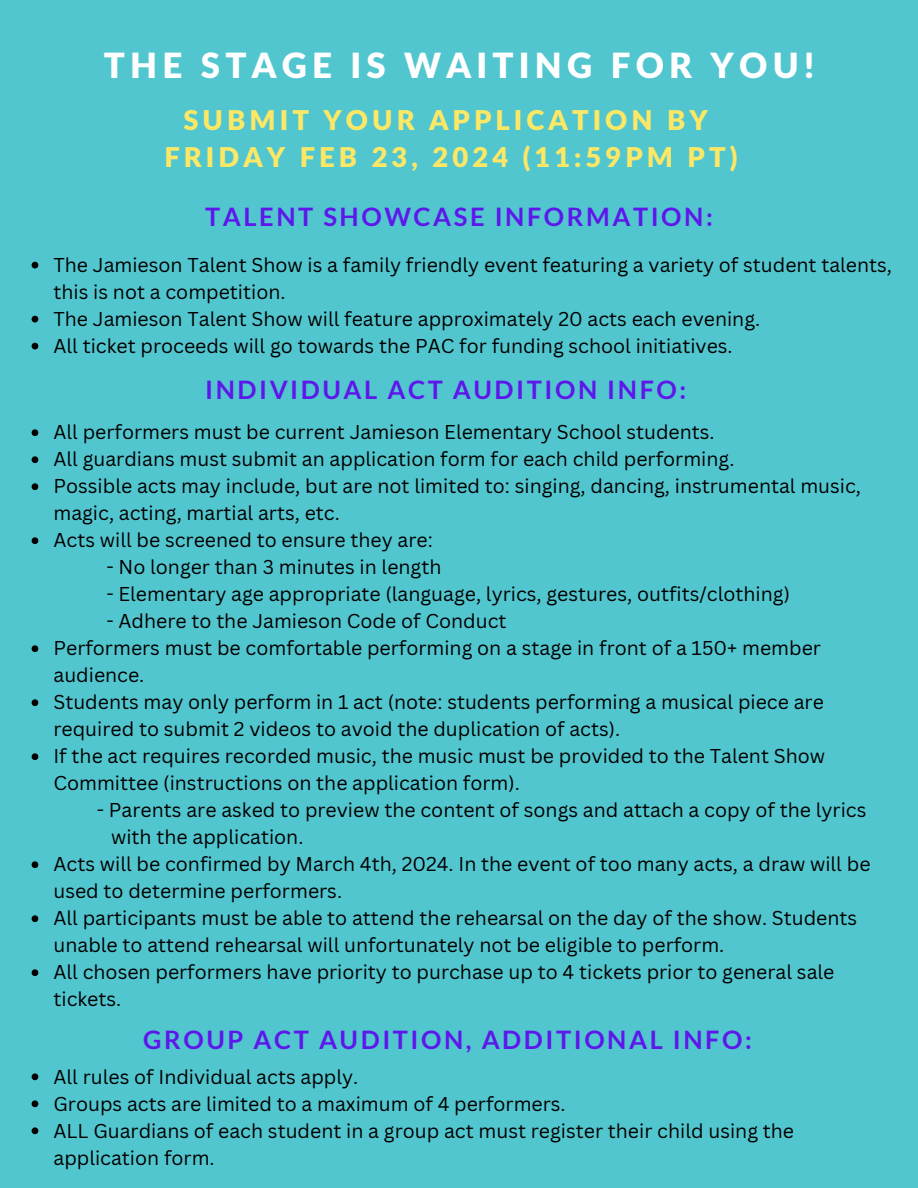
<style>
.page{position:relative;width:918px;height:1188px;background:#52c6cf}
.page>*{position:absolute;margin:0;border:0;box-sizing:border-box;transform-origin:0 0}
.t1{font:900 34.8px "Lato Latin";letter-spacing:.15em;color:#fff}
.t2{font:900 27.3px/37.2px "Lato Latin";letter-spacing:.15em;color:#fde866;text-align:center}
.t3{font:700 25.5px "Lato";letter-spacing:.1em;color:#5e17eb}
.t4{font:19.5px/27px "Canva Sans";color:#000}
</style>
<div class="page">
<svg style="left:32px;top:262px;width:6px;height:6px"></svg>
<svg style="left:32px;top:316px;width:6px;height:6px"></svg>
<svg style="left:32px;top:343px;width:6px;height:6px"></svg>
<svg style="left:32px;top:429px;width:6px;height:7px"></svg>
<svg style="left:32px;top:456px;width:6px;height:7px"></svg>
<svg style="left:32px;top:483px;width:6px;height:7px"></svg>
<svg style="left:32px;top:537px;width:6px;height:7px"></svg>
<svg style="left:32px;top:645px;width:6px;height:7px"></svg>
<svg style="left:32px;top:699px;width:6px;height:7px"></svg>
<svg style="left:32px;top:753px;width:6px;height:7px"></svg>
<svg style="left:32px;top:861px;width:6px;height:7px"></svg>
<svg style="left:32px;top:915px;width:6px;height:7px"></svg>
<svg style="left:32px;top:969px;width:6px;height:7px"></svg>
<svg style="left:32px;top:1073px;width:6px;height:7px"></svg>
<svg style="left:32px;top:1100px;width:6px;height:7px"></svg>
<svg style="left:32px;top:1127px;width:6px;height:7px"></svg>
<p class="t1" style="left:104px;top:50px;width:712px">THE STAGE IS WAITING FOR YOU!</p>
<h1 class="t2" style="left:164px;top:103px;width:574px">SUBMIT YOUR APPLICATION BY<br>FRIDAY FEB 23, 2024 (11:59PM PT)</h1>
<h2 class="t3" style="left:205px;top:201px;width:509px">TALENT SHOWCASE INFORMATION:</h2>
<h2 class="t4" style="left:53px;top:251px;width:840px">The Jamieson Talent Show is a family friendly event featuring a variety of student talents, this is not a competition.</h2>
<p class="t4" style="left:53px;top:305px;width:708px">The Jamieson Talent Show will feature approximately 20 acts each evening.</p>
<p class="t4" style="left:53px;top:332px;width:681px">All ticket proceeds will go towards the PAC for funding school initiatives.</p>
<p class="t3" style="left:205px;top:374px;width:483px">INDIVIDUAL ACT AUDITION INFO:</p>
<h2 class="t4" style="left:53px;top:418px;width:663px">All performers must be current Jamieson Elementary School students.</h2>
<p class="t4" style="left:53px;top:445px;width:682px">All guardians must submit an application form for each child performing.</p>
<p class="t4" style="left:53px;top:472px;width:809px">Possible acts may include, but are not limited to: singing, dancing, instrumental music, magic, acting, martial arts, etc.</p>
<p class="t4" style="left:53px;top:526px;width:381px">Acts will be screened to ensure they are:</p>
<p class="t4" style="left:106px;top:553px;width:337px">- No longer than 3 minutes in length</p>
<p class="t4" style="left:106px;top:580px;width:685px">- Elementary age appropriate (language, lyrics, gestures, outfits/clothing)</p>
<p class="t4" style="left:106px;top:607px;width:402px">- Adhere to the Jamieson Code of Conduct</p>
<p class="t4" style="left:53px;top:634px;width:769px">Performers must be comfortable performing on a stage in front of a 150+ member audience.</p>
<p class="t4" style="left:53px;top:688px;width:772px">Students may only perform in 1 act (note: students performing a musical piece are required to submit 2 videos to avoid the duplication of acts).</p>
<p class="t4" style="left:53px;top:742px;width:773px">If the act requires recorded music, the music must be provided to the Talent Show<br>Committee (instructions on the application form).</p>
<p class="t4" style="left:97px;top:796px;width:771px">- Parents are asked to preview the content of songs and attach a copy of the lyrics</p>
<p class="t4" style="left:111px;top:823px;width:194px">with the application.</p>
<p class="t4" style="left:53px;top:850px;width:819px">Acts will be confirmed by March 4th, 2024. In the event of too many acts, a draw will be used to determine performers.</p>
<p class="t4" style="left:53px;top:904px;width:805px">All participants must be able to attend the rehearsal on the day of the show. Students unable to attend rehearsal will unfortunately not be eligible to perform.</p>
<p class="t4" style="left:53px;top:958px;width:782px">All chosen performers have priority to purchase up to 4 tickets prior to general sale tickets.</p>
<p class="t3" style="left:143px;top:1024px;width:610px">GROUP ACT AUDITION, ADDITIONAL INFO:</p>
<h2 class="t4" style="left:53px;top:1062px;width:306px">All rules of Individual acts apply.</h2>
<p class="t4" style="left:53px;top:1089px;width:514px">Groups acts are limited to a maximum of 4 performers.</p>
<p class="t4" style="left:53px;top:1116px;width:742px">ALL Guardians of each student in a group act must register their child using the application form.</p>
</div>
